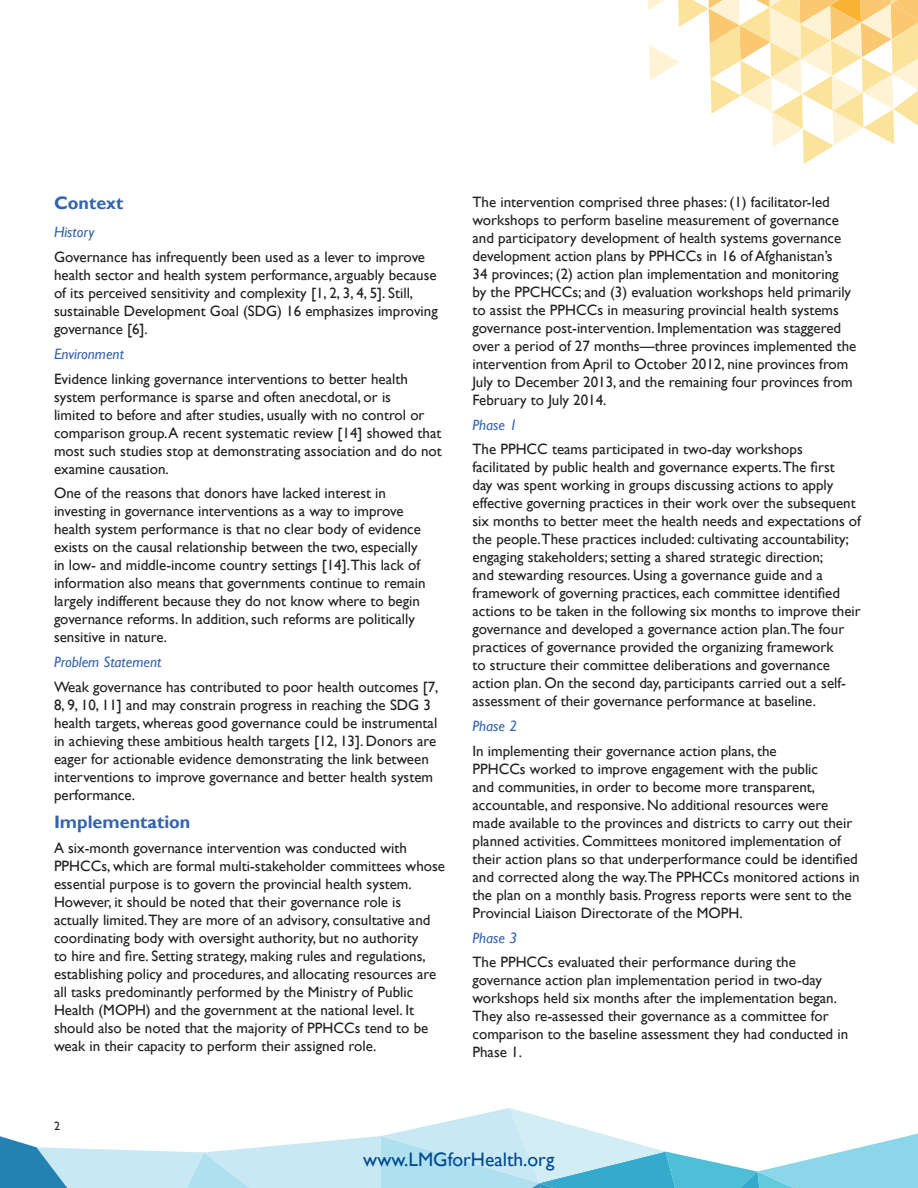
<style>
.page{position:relative;width:918px;height:1188px;background:#fff}
.page>*{position:absolute;margin:0;border:0;box-sizing:border-box;transform-origin:0 0}
.t1{font:19.5px "Gill Sans";color:#014990}
.t2{font:700 18px "Gill Sans";color:#3364ae}
.t3{font:15px/18px "Gill Sans";color:#231f20}
.t4{font:italic 15px "Gill Sans";color:#3364ae}
.t5{font:12px "Gill Sans";color:#231f20}
</style>
<div class="page">
<svg style="left:648px;top:0;width:270px;height:164px"></svg>
<svg style="left:0;top:1108px;width:918px;height:80px"></svg>
<p class="t2" style="left:54px;top:192px;width:71px">Context</p>
<p class="t4" style="left:54px;top:224px;width:42px">History</p>
<p class="t3" style="left:54px;top:248px;width:385px">Governance has infrequently been used as a lever to improve health sector and health system performance, arguably because of its perceived sensitivity and complexity [1, 2, 3, 4, 5]. Still, sustainable Development Goal (SDG) 16 emphasizes improving governance [6].</p>
<p class="t4" style="left:54px;top:345px;width:71px">Environment</p>
<p class="t3" style="left:54px;top:370px;width:389px">Evidence linking governance interventions to better health system performance is sparse and often anecdotal, or is<br>limited to before and after studies, usually with no control or comparison group. A recent systematic review [14] showed that most such studies stop at demonstrating association and do not examine causation.</p>
<p class="t3" style="left:54px;top:485px;width:373px">One of the reasons that donors have lacked interest in investing in governance interventions as a way to improve health system performance is that no clear body of evidence exists on the causal relationship between the two, especially in low- and middle-income country settings [14].This lack of information also means that governments continue to remain largely indifferent because they do not know where to begin governance reforms. In addition, such reforms are politically sensitive in nature.</p>
<p class="t4" style="left:54px;top:653px;width:109px">Problem Statement</p>
<p class="t3" style="left:54px;top:678px;width:386px">Weak governance has contributed to poor health outcomes [7, 8, 9, 10, 11] and may constrain progress in reaching the SDG 3 health targets, whereas good governance could be instrumental in achieving these ambitious health targets [12, 13]. Donors are eager for actionable evidence demonstrating the link between interventions to improve governance and better health system performance.</p>
<p class="t2" style="left:54px;top:811px;width:138px">Implementation</p>
<p class="t3" style="left:54px;top:839px;width:393px">A six-month governance intervention was conducted with PPHCCs, which are formal multi-stakeholder committees whose essential purpose is to govern the provincial health system.<br>However, it should be noted that their governance role is actually limited.They are more of an advisory, consultative and coordinating body with oversight authority, but no authority<br>to hire and fire. Setting strategy, making rules and regulations, establishing policy and procedures, and allocating resources are all tasks predominantly performed by the Ministry of Public Health (MOPH) and the government at the national level. It should also be noted that the majority of PPHCCs tend to be weak in their capacity to perform their assigned role.</p>
<p class="t5" style="left:54px;top:1119px;width:7px">2</p>
<p class="t3" style="left:472px;top:193px;width:385px">The intervention comprised three phases: (1) facilitator-led workshops to perform baseline measurement of governance and participatory development of health systems governance development action plans by PPHCCs in 16 of Afghanistan’s<br>34 provinces; (2) action plan implementation and monitoring by the PPCHCCs; and (3) evaluation workshops held primarily to assist the PPHCCs in measuring provincial health systems governance post-intervention. Implementation was staggered over a period of 27 months—three provinces implemented the intervention from April to October 2012, nine provinces from July to December 2013, and the remaining four provinces from February to July 2014.</p>
<p class="t4" style="left:472px;top:416px;width:46px">Phase 1</p>
<p class="t3" style="left:472px;top:441px;width:390px">The PPHCC teams participated in two-day workshops facilitated by public health and governance experts.The first<br>day was spent working in groups discussing actions to apply effective governing practices in their work over the subsequent six months to better meet the health needs and expectations of the people.These practices included: cultivating accountability; engaging stakeholders; setting a shared strategic direction;<br>and stewarding resources. Using a governance guide and a framework of governing practices, each committee identified actions to be taken in the following six months to improve their governance and developed a governance action plan.The four practices of governance provided the organizing framework<br>to structure their committee deliberations and governance action plan. On the second day, participants carried out a self&shy;assessment of their governance performance at baseline.</p>
<p class="t4" style="left:472px;top:717px;width:46px">Phase 2</p>
<p class="t3" style="left:472px;top:742px;width:389px">In implementing their governance action plans, the<br>PPHCCs worked to improve engagement with the public<br>and communities, in order to become more transparent, accountable, and responsive. No additional resources were made available to the provinces and districts to carry out their planned activities. Committees monitored implementation of their action plans so that underperformance could be identified and corrected along the way.The PPHCCs monitored actions in the plan on a monthly basis. Progress reports were sent to the Provincial Liaison Directorate of the MOPH.</p>
<p class="t4" style="left:472px;top:929px;width:46px">Phase 3</p>
<p class="t3" style="left:472px;top:954px;width:377px">The PPHCCs evaluated their performance during the governance action plan implementation period in two-day workshops held six months after the implementation began.<br>They also re-assessed their governance as a committee for comparison to the baseline assessment they had conducted in Phase 1.</p>
<h1 class="t1" style="left:363px;top:1148px;width:193px">www.LMGforHealth.org</h1>
</div>
